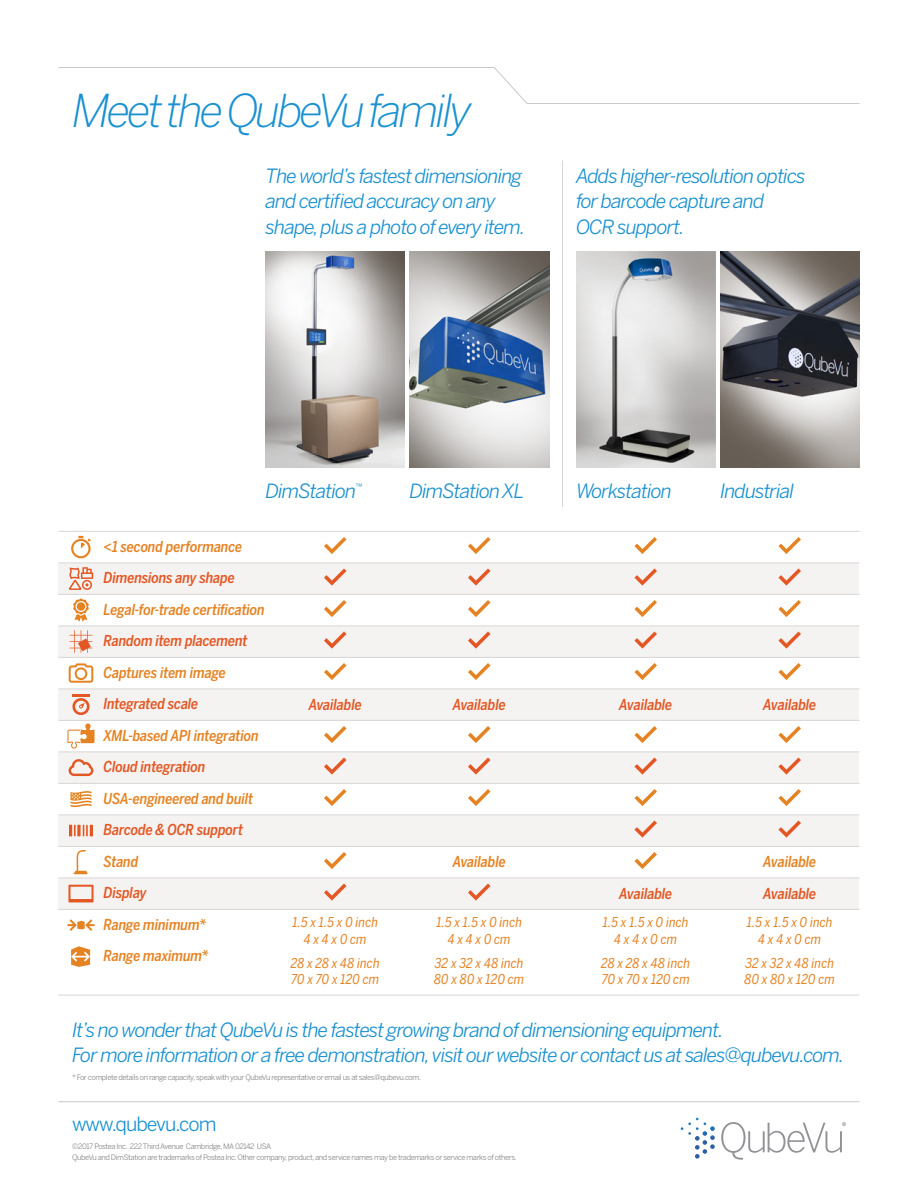
<style>
.page{position:relative;width:918px;height:1188px;background:#fff}
.page>*{position:absolute;margin:0;border:0;box-sizing:border-box;transform-origin:0 0}
.t1{font:italic 300 45px "Benton Sans";letter-spacing:-.075em;color:#1a91d1}
.Intro{font:italic 19.5px/25.5px "Benton Sans";letter-spacing:-.05em;color:#1a91d1}
.Web_address{font:19.5px "Benton Sans";letter-spacing:-.05em;color:#1a91d1}
.Chart_Text{font:italic 500 15px "Benton Sans Cond";letter-spacing:-.01em;color:#e58323}
.Chart_Text-2{font:italic 500 15px "Benton Sans Cond";letter-spacing:-.015em;color:#e45724}
.Chart_Dimensions{font:italic 13.5px/16.5px "Benton Sans Cond";letter-spacing:.005em;color:#e58323;text-align:center}
.Legal{font:7.5px/10.5px "Benton Sans";letter-spacing:-.05em;color:#868382}
.t2{font:italic 7.5px "Benton Sans";color:#1a91d1}
</style>
<div class="page">
<svg style="left:681px;top:1118px;width:34px;height:41px"></svg>
<svg style="left:721px;top:1122px;width:125px;height:38px"></svg>
<img style="left:266px;top:251px;width:139px;height:216px">
<img style="left:576px;top:251px;width:140px;height:216px">
<img style="left:410px;top:251px;width:139px;height:216px">
<img style="left:720px;top:251px;width:140px;height:216px">
<hr style="left:58px;top:1101px;width:802px;height:1px;background:#cbc9c9">
<svg style="left:58px;top:67px;width:802px;height:37px"></svg>
<hr style="left:562px;top:160px;width:1px;height:347px;background:#d9d7d6">
<hr style="left:58px;top:531px;width:802px;height:1px;background:#d9d7d6">
<div style="left:58px;top:563px;width:802px;height:31px;background:#f4f3f1"></div>
<hr style="left:58px;top:562px;width:802px;height:1px;background:#d9d7d6">
<hr style="left:58px;top:594px;width:802px;height:1px;background:#d9d7d6">
<div style="left:58px;top:626px;width:802px;height:31px;background:#f4f3f1"></div>
<hr style="left:58px;top:626px;width:802px;height:1px;background:#d9d7d6">
<hr style="left:58px;top:657px;width:802px;height:1px;background:#d9d7d6">
<div style="left:58px;top:689px;width:802px;height:31px;background:#f4f3f1"></div>
<hr style="left:58px;top:688px;width:802px;height:1px;background:#d9d7d6">
<hr style="left:58px;top:720px;width:802px;height:1px;background:#d9d7d6">
<div style="left:58px;top:752px;width:802px;height:31px;background:#f4f3f1"></div>
<hr style="left:58px;top:752px;width:802px;height:1px;background:#d9d7d6">
<hr style="left:58px;top:783px;width:802px;height:1px;background:#d9d7d6">
<div style="left:58px;top:815px;width:802px;height:31px;background:#f4f3f1"></div>
<hr style="left:58px;top:814px;width:802px;height:1px;background:#d9d7d6">
<hr style="left:58px;top:846px;width:802px;height:1px;background:#d9d7d6">
<div style="left:58px;top:878px;width:802px;height:31px;background:#f4f3f1"></div>
<hr style="left:58px;top:878px;width:802px;height:1px;background:#d9d7d6">
<hr style="left:58px;top:909px;width:802px;height:1px;background:#d9d7d6">
<hr style="left:58px;top:995px;width:802px;height:1px;background:#d9d7d6">
<svg style="left:324px;top:537px;width:23px;height:17px"></svg>
<svg style="left:468px;top:537px;width:23px;height:17px"></svg>
<svg style="left:634px;top:537px;width:23px;height:17px"></svg>
<svg style="left:778px;top:537px;width:23px;height:17px"></svg>
<svg style="left:324px;top:569px;width:23px;height:17px"></svg>
<svg style="left:468px;top:569px;width:23px;height:17px"></svg>
<svg style="left:634px;top:569px;width:23px;height:17px"></svg>
<svg style="left:778px;top:569px;width:23px;height:17px"></svg>
<svg style="left:324px;top:600px;width:23px;height:17px"></svg>
<svg style="left:468px;top:600px;width:23px;height:17px"></svg>
<svg style="left:634px;top:600px;width:23px;height:17px"></svg>
<svg style="left:778px;top:600px;width:23px;height:17px"></svg>
<svg style="left:324px;top:632px;width:23px;height:17px"></svg>
<svg style="left:468px;top:632px;width:23px;height:17px"></svg>
<svg style="left:634px;top:632px;width:23px;height:17px"></svg>
<svg style="left:778px;top:632px;width:23px;height:17px"></svg>
<svg style="left:324px;top:663px;width:23px;height:17px"></svg>
<svg style="left:468px;top:663px;width:23px;height:17px"></svg>
<svg style="left:634px;top:663px;width:23px;height:17px"></svg>
<svg style="left:778px;top:663px;width:23px;height:17px"></svg>
<svg style="left:324px;top:758px;width:23px;height:17px"></svg>
<svg style="left:324px;top:884px;width:23px;height:17px"></svg>
<svg style="left:468px;top:758px;width:23px;height:17px"></svg>
<svg style="left:468px;top:884px;width:23px;height:17px"></svg>
<svg style="left:324px;top:726px;width:23px;height:17px"></svg>
<svg style="left:324px;top:789px;width:23px;height:17px"></svg>
<svg style="left:324px;top:852px;width:23px;height:17px"></svg>
<svg style="left:468px;top:726px;width:23px;height:17px"></svg>
<svg style="left:468px;top:789px;width:23px;height:17px"></svg>
<svg style="left:634px;top:726px;width:23px;height:17px"></svg>
<svg style="left:634px;top:789px;width:23px;height:17px"></svg>
<svg style="left:634px;top:852px;width:23px;height:17px"></svg>
<svg style="left:778px;top:726px;width:23px;height:17px"></svg>
<svg style="left:778px;top:789px;width:23px;height:17px"></svg>
<svg style="left:634px;top:758px;width:23px;height:17px"></svg>
<svg style="left:778px;top:758px;width:23px;height:17px"></svg>
<svg style="left:634px;top:821px;width:23px;height:17px"></svg>
<svg style="left:778px;top:821px;width:23px;height:17px"></svg>
<svg style="left:71px;top:536px;width:20px;height:22px"></svg>
<svg style="left:69px;top:567px;width:24px;height:23px"></svg>
<svg style="left:69px;top:663px;width:24px;height:20px"></svg>
<svg style="left:77px;top:825px;width:4px;height:11px"></svg>
<svg style="left:69px;top:825px;width:7px;height:11px"></svg>
<svg style="left:83px;top:825px;width:10px;height:11px"></svg>
<svg style="left:68px;top:885px;width:26px;height:17px"></svg>
<svg style="left:69px;top:759px;width:24px;height:17px"></svg>
<svg style="left:70px;top:791px;width:22px;height:17px"></svg>
<svg style="left:73px;top:598px;width:16px;height:24px"></svg>
<div style="left:77px;top:602px;width:8px;height:9px;background:#e58323;border-radius:50%"></div>
<svg style="left:70px;top:630px;width:22px;height:23px"></svg>
<svg style="left:67px;top:724px;width:28px;height:25px"></svg>
<svg style="left:71px;top:946px;width:19px;height:21px"></svg>
<svg style="left:68px;top:919px;width:26px;height:12px"></svg>
<svg style="left:73px;top:850px;width:15px;height:24px"></svg>
<svg style="left:72px;top:698px;width:18px;height:17px"></svg>
<hr style="left:72px;top:694px;width:18px;height:3px;background:#e45724">
<h1 class="t1" style="left:72px;top:84px;width:402px">Meet the QubeVu family</h1>
<p class="Intro" style="left:266px;top:163px;width:261px">The world’s fastest dimensioning and certified accuracy on any shape, plus a photo of every item.</p>
<p class="Intro" style="left:576px;top:163px;width:231px">Adds higher-resolution optics for barcode capture and</p>
<p class="Intro" style="left:576px;top:214px;width:110px">OCR support.</p>
<h3 class="Intro" style="left:266px;top:478px;width:92px">DimStation</h3>
<h3 class="t2" style="left:355px;top:482px;width:8px">™</h3>
<h3 class="Intro" style="left:410px;top:478px;width:117px">DimStation XL</h3>
<h3 class="Intro" style="left:576px;top:478px;width:97px">Workstation</h3>
<h3 class="Intro" style="left:720px;top:478px;width:76px">Industrial</h3>
<p class="Chart_Text" style="left:104px;top:538px;width:140px">&lt;1 second performance</p>
<p class="Chart_Text-2" style="left:104px;top:569px;width:133px">Dimensions any shape</p>
<p class="Chart_Text" style="left:104px;top:601px;width:163px">Legal-for-trade certification</p>
<p class="Chart_Text-2" style="left:104px;top:632px;width:146px">Random item placement</p>
<p class="Chart_Text" style="left:104px;top:664px;width:124px">Captures item image</p>
<p class="Chart_Text-2" style="left:104px;top:695px;width:96px">Integrated scale</p>
<p class="Chart_Text" style="left:104px;top:727px;width:157px">XML-based API integration</p>
<p class="Chart_Text-2" style="left:104px;top:758px;width:103px">Cloud integration</p>
<p class="Chart_Text" style="left:104px;top:790px;width:151px">USA-engineered and built</p>
<p class="Chart_Text-2" style="left:104px;top:821px;width:141px">Barcode &amp; OCR support</p>
<p class="Chart_Text" style="left:104px;top:853px;width:37px">Stand</p>
<p class="Chart_Text-2" style="left:104px;top:884px;width:45px">Display</p>
<p class="Chart_Text" style="left:104px;top:916px;width:104px">Range minimum*</p>
<p class="Chart_Text" style="left:104px;top:947px;width:107px">Range maximum*</p>
<p class="Chart_Text-2" style="left:309px;top:695px;width:55px">Available</p>
<p class="Chart_Text-2" style="left:763px;top:695px;width:55px">Available</p>
<p class="Chart_Text-2" style="left:453px;top:695px;width:55px">Available</p>
<p class="Chart_Text-2" style="left:619px;top:695px;width:55px">Available</p>
<p class="Chart_Text" style="left:453px;top:853px;width:55px">Available</p>
<p class="Chart_Text" style="left:763px;top:853px;width:55px">Available</p>
<p class="Chart_Dimensions" style="left:292px;top:914px;width:87px">1.5 x 1.5 x 0 inch<br>4 x 4 x 0 cm</p>
<p class="Chart_Dimensions" style="left:291px;top:955px;width:90px;text-align:left">28 x 28 x 48 inch<br>70 x 70 x 120 cm</p>
<p class="Chart_Dimensions" style="left:436px;top:914px;width:87px">1.5 x 1.5 x 0 inch<br>4 x 4 x 0 cm</p>
<p class="Chart_Dimensions" style="left:434px;top:955px;width:92px;text-align:left">32 x 32 x 48 inch<br>80 x 80 x 120 cm</p>
<p class="Chart_Text-2" style="left:619px;top:884px;width:55px">Available</p>
<p class="Chart_Text-2" style="left:763px;top:884px;width:55px">Available</p>
<p class="Chart_Dimensions" style="left:603px;top:914px;width:87px">1.5 x 1.5 x 0 inch<br>4 x 4 x 0 cm</p>
<p class="Chart_Dimensions" style="left:601px;top:955px;width:90px;text-align:left">28 x 28 x 48 inch<br>70 x 70 x 120 cm</p>
<p class="Chart_Dimensions" style="left:747px;top:914px;width:87px">1.5 x 1.5 x 0 inch<br>4 x 4 x 0 cm</p>
<p class="Chart_Dimensions" style="left:745px;top:955px;width:92px;text-align:left">32 x 32 x 48 inch<br>80 x 80 x 120 cm</p>
<p class="Intro" style="left:72px;top:1017px;width:653px">It’s no wonder that QubeVu is the fastest growing brand of dimensioning equipment.</p>
<p class="Intro" style="left:72px;top:1042px;width:774px">For more information or a free demonstration, visit our website or contact us at sales@qubevu.com.</p>
<p class="Legal" style="left:72px;top:1072px;width:351px">* For complete details on range capacity, speak with your QubeVu representative or email us at sales@qubevu.com.</p>
<p class="Web_address" style="left:72px;top:1113px;width:146px">www.qubevu.com</p>
<p class="Legal" style="left:72px;top:1141px;width:446px">©2017 Postea Inc. 222 Third Avenue Cambridge, MA 02142 USA<br>QubeVu and DimStation are trademarks of Postea Inc. Other company, product, and service names may be trademarks or service marks of others.</p>
</div>
